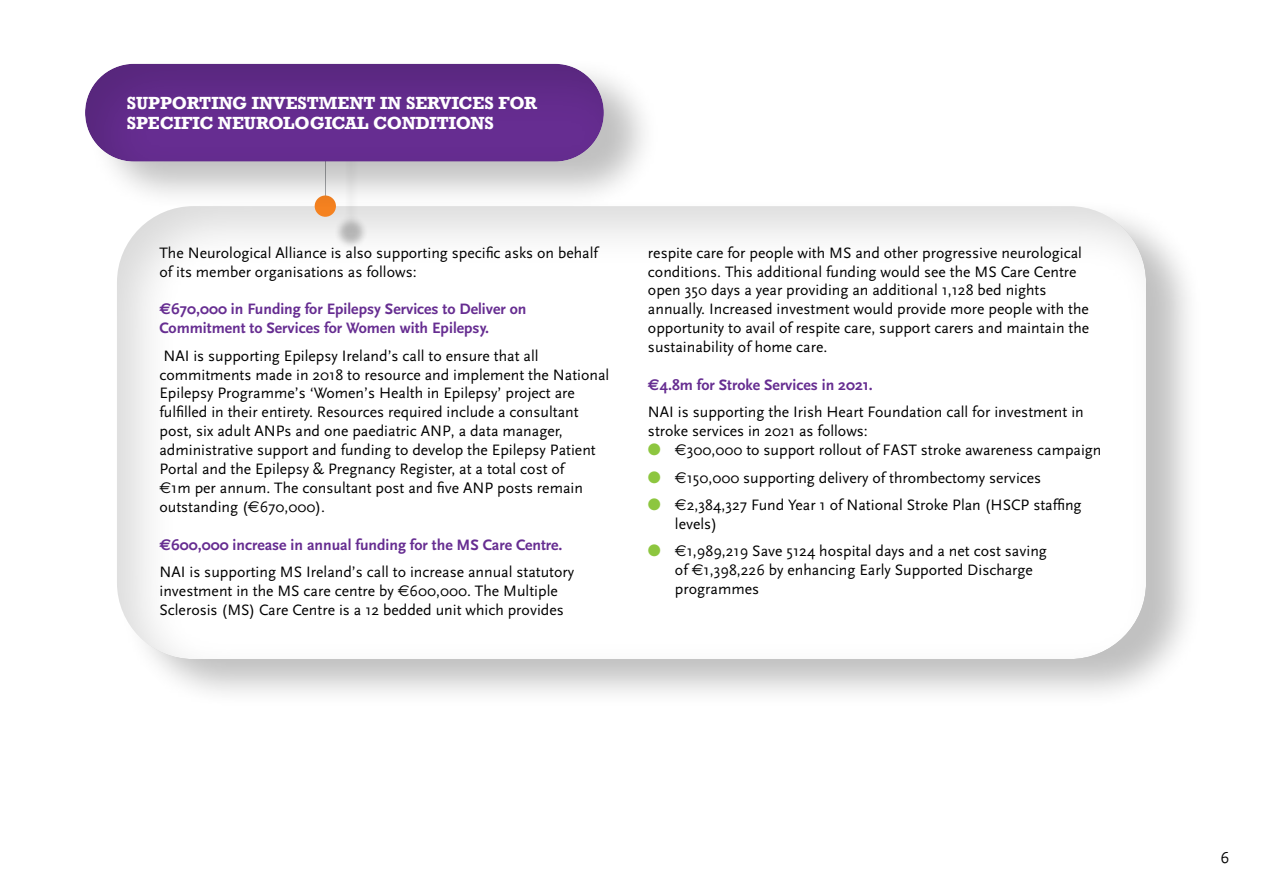
<style>
.page{position:relative;width:1263px;height:893px;background:#fff}
.page>*{position:absolute;margin:0;border:0;box-sizing:border-box;transform-origin:0 0}
.t1{font:700 16.5px/19.8px "Rockwell";color:#fff}
.t2{font:16.5px "Scala Sans";color:#000}
.t3{font:15.75px/18.9px "Scala Sans";color:#000}
.t4{font:700 15.75px/18.9px "Scala Sans";color:#662d91}
.s1{font-family:"Euro Sans"}
.s2{font-family:"Euro Sans";font-weight:700;color:#662d91}
.s3{font-weight:700;color:#662d91}
.s4{color:#8dc63f}
</style>
<div class="page">
<div style="left:118px;top:199px;width:1086px;height:510px;background:#000;opacity:.25"></div>
<div style="left:114px;top:205px;width:1032px;height:455px;background:#000;opacity:.15"></div>
<div style="left:333px;top:97px;width:35px;height:152px;background:#000;opacity:.25"></div>
<div style="left:315px;top:195px;width:21px;height:22px;background:#f58220;border-radius:50%"></div>
<div style="left:87px;top:57px;width:574px;height:154px;background:#000;opacity:.25"></div>
<div style="left:82px;top:63px;width:522px;height:101px;background:#000;opacity:.15"></div>
<p class="t1" style="left:127px;top:93px;width:412px">SUPPORTING INVESTMENT IN SERVICES FOR<br>SPECIFIC NEUROLOGICAL CONDITIONS</p>
<p class="t3" style="left:159px;top:243px;width:440px">The Neurological Alliance is also supporting specific asks on behalf of its member organisations as follows:</p>
<p class="t4" style="left:159px;top:300px;width:368px"><span class="s1">€</span>670,000 in Funding for Epilepsy Services to Deliver on<br>Commitment to Services for Women with Epilepsy.</p>
<p class="t3" style="left:159px;top:346px;width:451px">NAI is supporting Epilepsy Ireland’s call to ensure that all commitments made in 2018 to resource and implement the National Epilepsy Programme’s ‘Women’s Health in Epilepsy’ project are fulfilled in their entirety. Resources required include a consultant post, six adult ANPs and one paediatric ANP, a data manager, administrative support and funding to develop the Epilepsy Patient Portal and the Epilepsy &amp; Pregnancy Register, at a total cost of<br><span class="s1">€</span>1m per annum. The consultant post and five ANP posts remain outstanding (<span class="s1">€</span>670,000).</p>
<p class="t3" style="left:159px;top:531px;width:416px;line-height:27.5px"><span class="s2">€</span><span class="s3">600,000 increase in annual funding for the MS Care Centre.<br></span>NAI is supporting MS Ireland’s call to increase annual statutory</p>
<p class="t3" style="left:159px;top:582px;width:406px">investment in the MS care centre by <span class="s1">€</span>600,000. The Multiple<br>Sclerosis (MS) Care Centre is a 12 bedded unit which provides</p>
<p class="t3" style="left:648px;top:243px;width:443px">respite care for people with MS and other progressive neurological conditions. This additional funding would see the MS Care Centre open 350 days a year providing an additional 1,128 bed nights annually. Increased investment would provide more people with the opportunity to avail of respite care, support carers and maintain the sustainability of home care.</p>
<p class="t3" style="left:648px;top:371px;width:437px;line-height:27.5px"><span class="s2">€</span><span class="s3">4.8m for Stroke Services in 2021.<br></span>NAI is supporting the Irish Heart Foundation call for investment in</p>
<p class="t3" style="left:648px;top:422px;width:221px">stroke services in 2021 as follows:</p>
<p class="t3" style="left:648px;top:441px;width:455px"><span class="s4">●</span> <span class="s1">€</span>300,000 to support rollout of FAST stroke awareness campaign</p>
<p class="t3" style="left:648px;top:468px;width:395px"><span class="s4">●</span> <span class="s1">€</span>150,000 supporting delivery of thrombectomy services</p>
<p class="t3" style="left:675px;top:496px;width:408px;text-indent:-27px"><span class="s4">●</span> <span class="s1">€</span>2,384,327 Fund Year 1 of National Stroke Plan (HSCP staffing levels)</p>
<p class="t3" style="left:675px;top:542px;width:373px;text-indent:-27px"><span class="s4">●</span> <span class="s1">€</span>1,989,219 Save 5124 hospital days and a net cost saving of <span class="s1">€</span>1,398,226 by enhancing Early Supported Discharge programmes</p>
<p class="t2" style="left:1220px;top:848px;width:10px">6</p>
</div>
